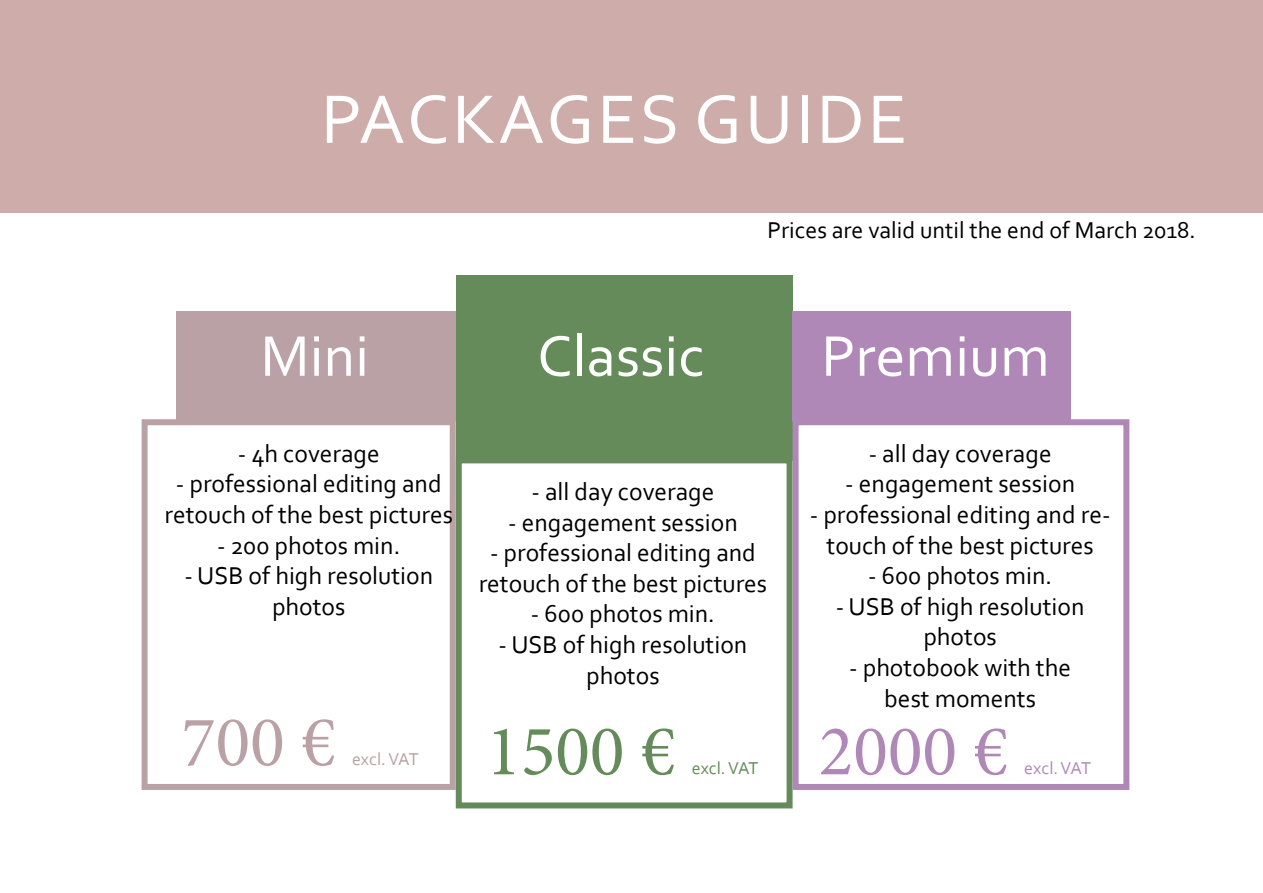
<style>
.page{position:relative;width:1263px;height:893px;background:#fff}
.page>*{position:absolute;margin:0;border:0;box-sizing:border-box;transform-origin:0 0}
.t1{font:72px "Corbel";letter-spacing:.04em;color:#fff}
.t2{font:72px "Minion Pro";color:#658b5a}
.t3{font:72px "Minion Pro";color:#b088b8}
.t4{font:72px "Minion Pro";color:#baa1a5}
.t5{font:60px "Corbel";color:#fff}
.t6{font:25.5px/30.6px "Corbel";color:#000;text-align:center}
.t7{font:24px "Corbel";color:#000}
.t8{font:18px "Corbel";color:#658b5a}
.t9{font:18px "Corbel";color:#baa1a5}
.t10{font:18px "Corbel";color:#b088b8}
</style>
<div class="page">
<div style="left:0;top:0;width:1263px;height:213px;background:#cdaca9"></div>
<div style="left:456px;top:276px;width:336px;height:185px;background:#658b5a"></div>
<div style="left:792px;top:312px;width:278px;height:109px;background:#b088b8"></div>
<div style="left:177px;top:312px;width:279px;height:109px;background:#baa1a5"></div>
<div style="left:456px;top:457px;width:336px;height:351px;border:6px solid #658b5a"></div>
<div style="left:142px;top:419px;width:314px;height:371px;border:6px solid #baa1a5"></div>
<div style="left:792px;top:419px;width:337px;height:371px;border:6px solid #b088b8"></div>
<p class="t1" style="left:321px;top:74px;width:588px">PACKAGES GUIDE</p>
<p class="t7" style="left:767px;top:215px;width:430px">Prices are valid until the end of March 2018.</p>
<p class="t5" style="left:260px;top:319px;width:110px">Mini</p>
<p class="t5" style="left:537px;top:319px;width:169px">Classic</p>
<p class="t5" style="left:821px;top:319px;width:230px">Premium</p>
<p class="t6" style="left:238px;top:437px;width:143px">- 4h coverage</p>
<p class="t6" style="left:164px;top:468px;width:290px">- professional editing and retouch of the best pictures</p>
<p class="t6" style="left:217px;top:529px;width:185px">- 200 photos min.</p>
<p class="t6" style="left:184px;top:560px;width:250px">- USB of high resolution photos</p>
<p class="t4" style="left:181px;top:694px;width:156px">700 €</p>
<p class="t9" style="left:352px;top:748px;width:68px">excl. VAT</p>
<p class="t6" style="left:531px;top:476px;width:185px">- all day coverage</p>
<p class="t6" style="left:508px;top:506px;width:231px">- engagement session</p>
<p class="t6" style="left:479px;top:537px;width:290px">- professional editing and retouch of the best pictures</p>
<p class="t6" style="left:531px;top:598px;width:186px">- 600 photos min.</p>
<p class="t6" style="left:499px;top:629px;width:250px">- USB of high resolution photos</p>
<p class="t2" style="left:486px;top:703px;width:191px">1500 €</p>
<p class="t8" style="left:692px;top:757px;width:68px">excl. VAT</p>
<p class="t6" style="left:869px;top:437px;width:185px">- all day coverage</p>
<p class="t6" style="left:845px;top:468px;width:231px">- engagement session</p>
<p class="t6" style="left:810px;top:499px;width:302px">- professional editing and re&shy;touch of the best pictures</p>
<p class="t6" style="left:868px;top:560px;width:186px">- 600 photos min.</p>
<p class="t6" style="left:836px;top:590px;width:250px">- USB of high resolution</p>
<p class="t6" style="left:923px;top:621px;width:75px">photos</p>
<p class="t6" style="left:849px;top:652px;width:223px">- photobook with the</p>
<p class="t6" style="left:884px;top:682px;width:153px">best moments</p>
<p class="t3" style="left:819px;top:703px;width:191px">2000 €</p>
<p class="t10" style="left:1024px;top:757px;width:68px">excl. VAT</p>
</div>
